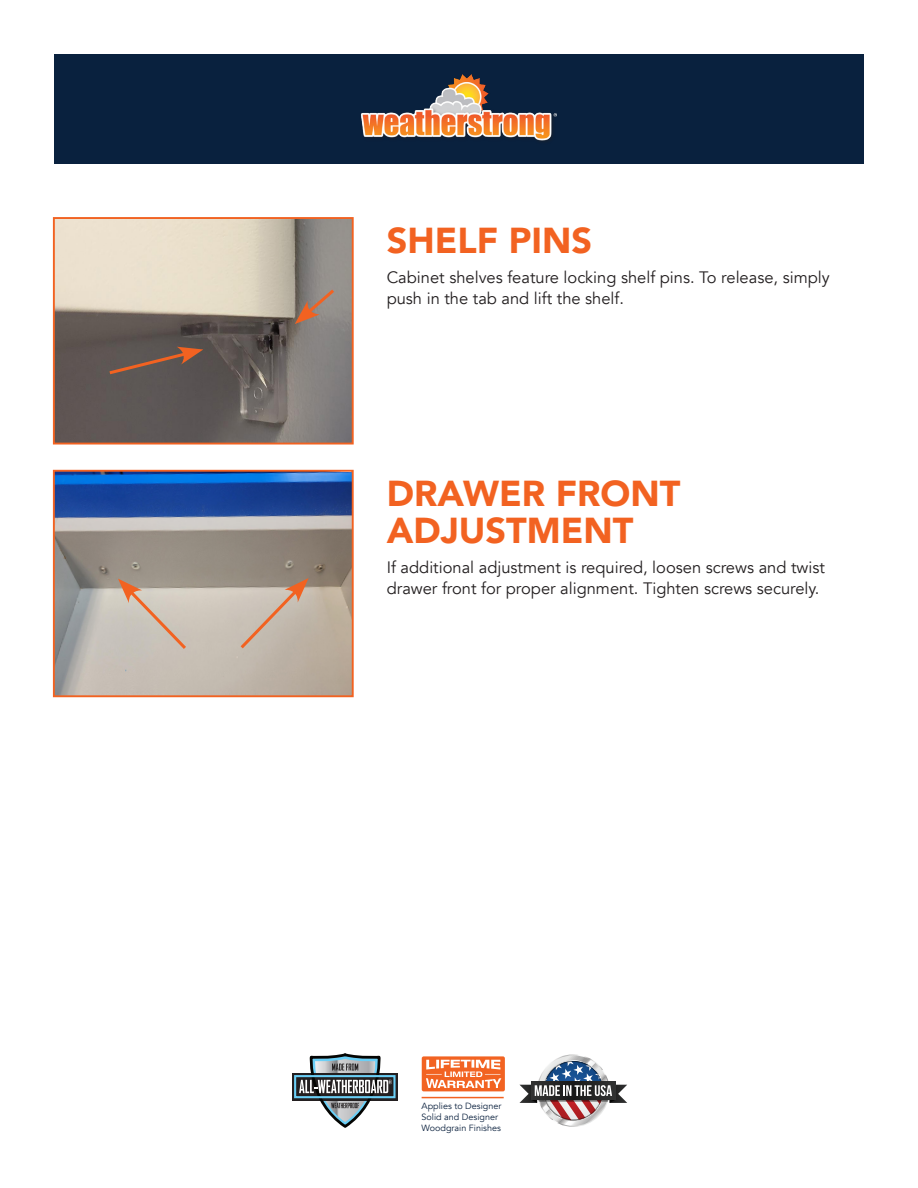
<style>
.page{position:relative;width:918px;height:1188px;background:#fff}
.page>*{position:absolute;margin:0;border:0;box-sizing:border-box;transform-origin:0 0}
.HEAD{font:900 36px/37.5px "Avenir";color:#f26221}
.HEAD-2{font:16.5px/21px "Avenir";color:#231f20}
.TEXT{font:16.5px/21px "Avenir";color:#231f20}
.t1{font:9px/10.8px "Avenir";color:#0b213e}
</style>
<div class="page">
<div style="left:54px;top:54px;width:810px;height:110px;background:#09213e"></div>
<img style="left:361px;top:74px;width:195px;height:67px">
<img style="left:56px;top:220px;width:295px;height:222px">
<div style="left:53px;top:217px;width:301px;height:228px;border:2px solid #f26221"></div>
<svg style="left:106px;top:347px;width:97px;height:29px;background:#70574c"></svg>
<svg style="left:295px;top:286px;width:42px;height:38px;background:#997e6f"></svg>
<img style="left:56px;top:473px;width:295px;height:221px">
<div style="left:53px;top:470px;width:301px;height:227px;border:2px solid #f26221"></div>
<svg style="left:237px;top:578px;width:72px;height:74px;background:#c3afa0"></svg>
<svg style="left:118px;top:579px;width:71px;height:73px;background:#cab9ab"></svg>
<svg style="left:422px;top:1056px;width:83px;height:35px"></svg>
<hr style="left:422px;top:1097px;width:82px;height:1px;background:#f26221">
<div style="left:292px;top:1073px;width:106px;height:27px;background:#231f20"></div>
<div style="left:294px;top:1075px;width:102px;height:23px;border:2px solid #6bcff6"></div>
<svg style="left:299px;top:1053px;width:92px;height:75px"></svg>
<svg style="left:538px;top:1055px;width:71px;height:71px"></svg>
<svg style="left:519px;top:1061px;width:108px;height:59px"></svg>
<p class="HEAD" style="left:387px;top:221px;width:207px">SHELF PINS</p>
<p class="TEXT" style="left:387px;top:267px;width:445px">Cabinet shelves feature locking shelf pins. To release, simply push in the tab and lift the shelf.</p>
<p class="HEAD" style="left:387px;top:474px;width:295px">DRAWER FRONT<br>ADJUSTMENT</p>
<p class="HEAD-2" style="left:387px;top:557px;width:440px">If additional adjustment is required, loosen screws and twist drawer front for proper alignment. Tighten screws securely.</p>
<p class="t1" style="left:422px;top:1101px;width:81px">Applies to Designer<br>Solid and Designer<br>Woodgrain Finishes</p>
</div>
